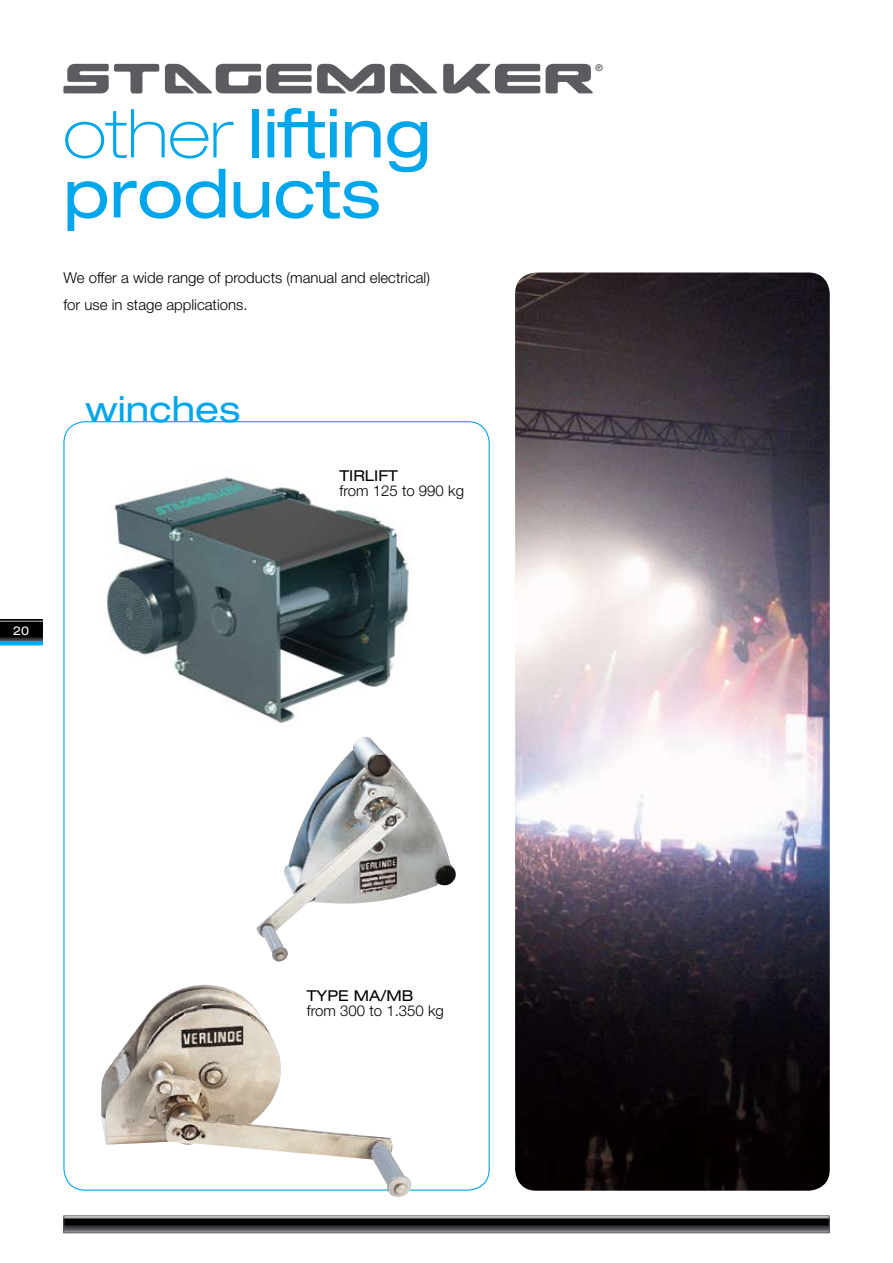
<style>
.page{position:relative;width:893px;height:1263px;background:#fff}
.page>*{position:absolute;margin:0;border:0;box-sizing:border-box;transform-origin:0 0}
.t1{font:expanded 67.5px/60px "Helvetica Neue";color:#00a6eb}
.t2{font:expanded 36px "Helvetica Neue";color:#00a6eb}
.t3{font:300 15px/27px "Helvetica Neue";color:#000}
.t4{font:expanded 15px "Helvetica Neue";color:#000}
.t5{font:expanded 12px "Helvetica Neue";color:#fff}
.s1{font-weight:100}
</style>
<div class="page">
<svg style="left:65px;top:1217px;width:763px;height:14px;background:#313032"></svg>
<div style="left:63px;top:1215px;width:767px;height:18px;border:1px solid #5c5b60"></div>
<svg style="left:63px;top:64px;width:96px;height:29px"></svg>
<svg style="left:165px;top:64px;width:272px;height:29px"></svg>
<svg style="left:443px;top:64px;width:97px;height:29px"></svg>
<svg style="left:546px;top:64px;width:57px;height:29px"></svg>
<svg style="left:0;top:620px;width:43px;height:21px"></svg>
<svg style="left:0;top:641px;width:43px;height:4px"></svg>
<img style="left:107px;top:477px;width:304px;height:247px">
<img style="left:256px;top:737px;width:200px;height:224px">
<img style="left:101px;top:985px;width:310px;height:212px">
<img style="left:515px;top:272px;width:315px;height:919px">
<h1 class="t1" style="left:63px;top:102px;width:369px"><span class="s1">other</span> lifting products</h1>
<p class="t3" style="left:63px;top:264px;width:368px">We offer a wide range of products (manual and electrical) for use in stage applications.</p>
<h2 class="t2" style="left:85px;top:387px;width:157px">winches</h2>
<p class="t4" style="left:339px;top:466px;width:60px">TIRLIFT</p>
<p class="t3" style="left:339px;top:477px;width:126px">from 125 to 990 kg</p>
<p class="t5" style="left:13px;top:623px;width:18px">20</p>
<p class="t4" style="left:307px;top:986px;width:108px">TYPE MA/MB</p>
<p class="t3" style="left:307px;top:996px;width:139px">from 300 to 1.350 kg</p>
</div>
